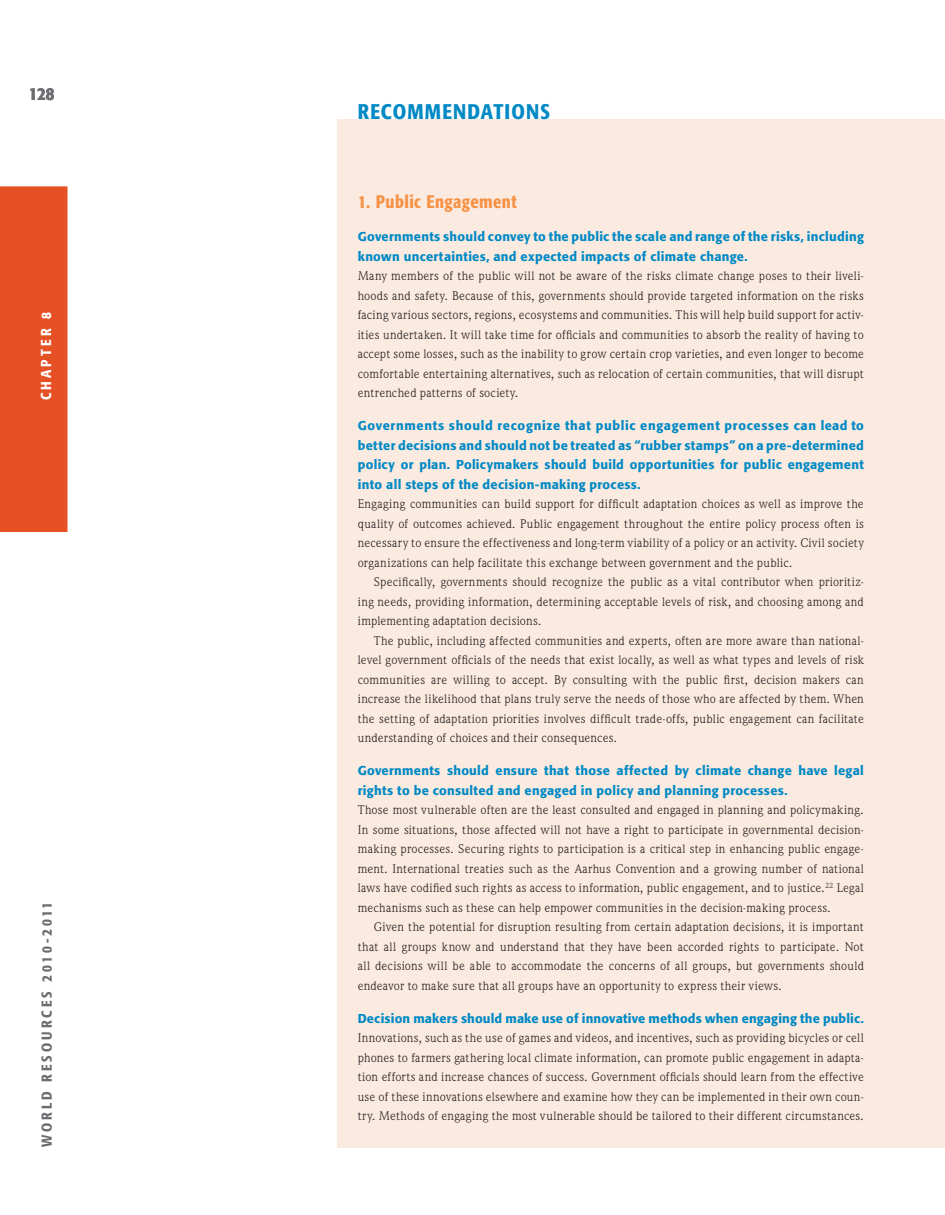
<style>
.page{position:relative;width:945px;height:1215px;background:#fff}
.page>*{position:absolute;margin:0;border:0;box-sizing:border-box;transform-origin:0 0}
.t1{font:500 condensed 21px "Formata";color:#0089c5}
.t2{font:500 condensed 18px "Formata";color:#f69246}
.t3{font:500 condensed 18px "Formata";color:#6c6d70}
.t4{font:500 condensed 14.25px "Formata";letter-spacing:.21em;color:#6c6d70}
.t5{font:500 condensed 14.25px "Formata";letter-spacing:.22em;color:#fff}
.t6{font:12.75px/19.5px "Weidemann IT Cby BT";letter-spacing:.015em;color:#231f20;text-align:justify}
.t7{font:500 12.75px/19.5px "Formata";letter-spacing:.02em;color:#0089c5}
</style>
<div class="page">
<div style="left:0;top:186px;width:68px;height:346px;background:#e55125"></div>
<div style="left:338px;top:119px;width:607px;height:1029px;background:#fbeadf"></div>
<h2 class="t3" style="left:29px;top:82px;width:27px">128</h2>
<p class="t5" style="left:37px;top:400px;width:89px;rotate:-90deg">chapter 8</p>
<p class="t5" style="left:37px;top:319px;width:7px;rotate:-90deg">?</p>
<p class="t4" style="left:38px;top:1147px;width:247px;rotate:-90deg">World Resourc es 2010-2011</p>
<h1 class="t1" style="left:358px;top:99px;width:50px">RECOMMENDATIONS</h1>
<h2 class="t2" style="left:358px;top:191px;width:160px">1. Public Engagement</h2>
<p class="t7" style="left:358px;top:227px;width:508px">Governments should convey to the public the scale and range of the risks, including known uncertainties, and expected impacts of climate change.</p>
<p class="t6" style="left:358px;top:266px;width:508px">Many members of the public will not be aware of the risks climate change poses to their liveli&shy;hoods and safety. Because of this, governments should provide targeted information on the risks facing various sectors, regions, ecosystems and communities. This will help build support for activ&shy;ities undertaken. It will take time for officials and communities to absorb the reality of having to accept some losses, such as the inability to grow certain crop varieties, and even longer to become comfortable entertaining alternatives, such as relocation of certain communities, that will disrupt entrenched patterns of society.</p>
<p class="t7" style="left:358px;top:416px;width:508px;text-align:justify">Governments should recognize that public engagement processes can lead to better decisions and should not be treated as “rubber stamps” on a pre-determined policy or plan. Policymakers should build opportunities for public engagement into all steps of the decision-making process.</p>
<p class="t6" style="left:358px;top:494px;width:508px">Engaging communities can build support for difficult adaptation choices as well as improve the quality of outcomes achieved. Public engagement throughout the entire policy process often is necessary to ensure the effectiveness and long-term viability of a policy or an activity. Civil society organizations can help facilitate this exchange between government and the public.</p>
<p class="t6" style="left:358px;top:572px;width:508px;text-indent:16px">Specifically, governments should recognize the public as a vital contributor when prioritiz&shy;ing needs, providing information, determining acceptable levels of risk, and choosing among and implementing adaptation decisions.</p>
<p class="t6" style="left:358px;top:631px;width:508px;text-indent:16px">The public, including affected communities and experts, often are more aware than national&shy;level government officials of the needs that exist locally, as well as what types and levels of risk communities are willing to accept. By consulting with the public first, decision makers can increase the likelihood that plans truly serve the needs of those who are affected by them. When the setting of adaptation priorities involves difficult trade-offs, public engagement can facilitate understanding of choices and their consequences.</p>
<p class="t7" style="left:358px;top:761px;width:508px">Governments should ensure that those affected by climate change have legal rights to be consulted and engaged in policy and planning processes.</p>
<p class="t6" style="left:358px;top:800px;width:508px">Those most vulnerable often are the least consulted and engaged in planning and policymaking.<br>In some situations, those affected will not have a right to participate in governmental decision&shy;making processes. Securing rights to participation is a critical step in enhancing public engage&shy;ment. International treaties such as the Aarhus Convention and a growing number of national laws have codified such rights as access to information, public engagement, and to justice.<sup>22</sup> Legal mechanisms such as these can help empower communities in the decision-making process.</p>
<p class="t6" style="left:358px;top:917px;width:508px;text-indent:16px">Given the potential for disruption resulting from certain adaptation decisions, it is important that all groups know and understand that they have been accorded rights to participate. Not all decisions will be able to accommodate the concerns of all groups, but governments should endeavor to make sure that all groups have an opportunity to express their views.</p>
<p class="t7" style="left:358px;top:1009px;width:508px">Decision makers should make use of innovative methods when engaging the public.</p>
<p class="t6" style="left:358px;top:1028px;width:508px">Innovations, such as the use of games and videos, and incentives, such as providing bicycles or cell phones to farmers gathering local climate information, can promote public engagement in adapta&shy;tion efforts and increase chances of success. Government officials should learn from the effective use of these innovations elsewhere and examine how they can be implemented in their own coun&shy;try. Methods of engaging the most vulnerable should be tailored to their different circumstances.</p>
</div>
